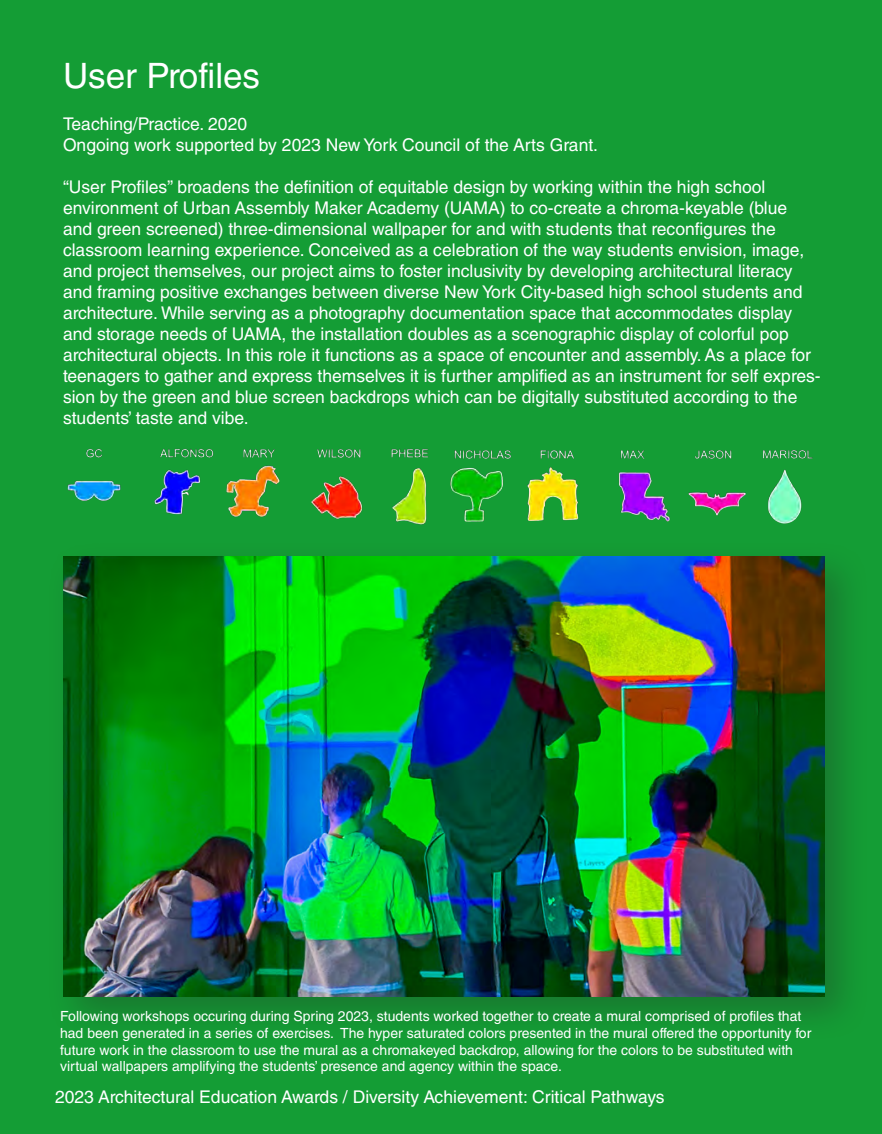
<style>
.page{position:relative;width:882px;height:1134px;background:#149d35}
.page>*{position:absolute;margin:0;border:0;box-sizing:border-box;transform-origin:0 0}
.t1{font:35px "Helvetica LT Std";color:#fff}
.t2{font:17.5px/21px "Helvetica LT Std";color:#fff}
.t3{font:14px/16.8px "Helvetica LT Std";color:#fff}
</style>
<div class="page">
<div style="left:46px;top:540px;width:825px;height:503px;background:#231f20;opacity:.3"></div>
<img style="left:63px;top:556px;width:761px;height:440px">
<img style="left:67px;top:448px;width:362px;height:77px">
<img style="left:450px;top:450px;width:363px;height:74px">
<p class="t1" style="left:63px;top:56px;width:199px">User Profiles</p>
<p class="t2" style="left:63px;top:113px;width:186px">Teaching/Practice. 2020</p>
<p class="t2" style="left:63px;top:134px;width:537px">Ongoing work supported by 2023 New York Council of the Arts Grant.</p>
<p class="t2" style="left:63px;top:176px;width:759px">“User Profiles” broadens the definition of equitable design by working within the high school environment of Urban Assembly Maker Academy (UAMA) to co-create a chroma-keyable (blue and green screened) three-dimensional wallpaper for and with students that reconfigures the classroom learning experience. Conceived as a celebration of the way students envision, image, and project themselves, our project aims to foster inclusivity by developing architectural literacy and framing positive exchanges between diverse New York City-based high school students and architecture. While serving as a photography documentation space that accommodates display and storage needs of UAMA, the installation doubles as a scenographic display of colorful pop architectural objects. In this role it functions as a space of encounter and assembly. As a place for teenagers to gather and express themselves it is further amplified as an instrument for self expres&shy;sion by the green and blue screen backdrops which can be digitally substituted according to the students’ taste and vibe.</p>
<p class="t3" style="left:60px;top:1008px;width:753px">Following workshops occuring during Spring 2023, students worked together to create a mural comprised of profiles that had been generated in a series of exercises. The hyper saturated colors presented in the mural offered the opportunity for future work in the classroom to use the mural as a chromakeyed backdrop, allowing for the colors to be substituted with virtual wallpapers amplifying the students’ presence and agency within the space.</p>
<p class="t2" style="left:55px;top:1086px;width:611px">2023 Architectural Education Awards / Diversity Achievement: Critical Pathways</p>
</div>
